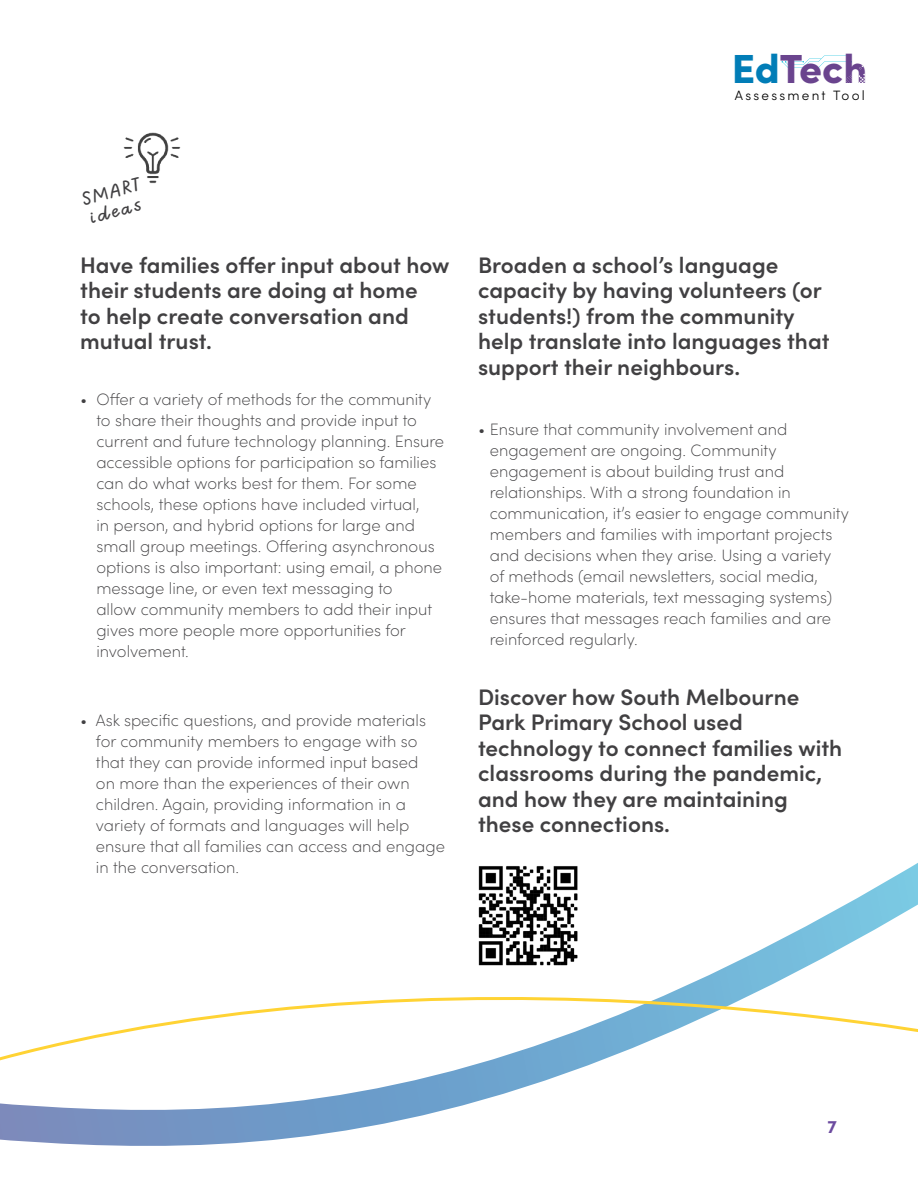
<style>
.page{position:relative;width:918px;height:1188px;background:#fff}
.page>*{position:absolute;margin:0;border:0;box-sizing:border-box;transform-origin:0 0}
.t1{font:900 40.65px "Sofia Pro";color:#6a448e}
.t2{font:700 26.1px/19.6px "Wisely";color:#414042}
.t3{font:600 22.5px/25.5px "Sofia Pro";color:#414042}
.t4{font:700 18px "Sofia Pro";color:#6c4b9f}
.t5{font:200 16.5px/21px "Sofia Pro";color:#414042}
.t6{font:300 13.5px "Sofia Pro";letter-spacing:.165em;color:#000}
.s1{color:#017db7}
</style>
<div class="page">
<svg style="left:781px;top:55px;width:71px;height:19px"></svg>
<svg style="left:478px;top:863px;width:440px;height:53px"></svg>
<svg style="left:0;top:916px;width:918px;height:230px"></svg>
<img style="left:123px;top:132px;width:58px;height:52px">
<h1 class="t1" style="left:732px;top:37px;width:137px"><span class="s1">Ed</span>Tech</h1>
<p class="t6" style="left:735px;top:86px;width:131px">Assessment Tool</p>
<h2 class="t2" style="left:79px;top:190px;width:61px;rotate:-15deg">SMART ideas</h2>
<h3 class="t3" style="left:80px;top:250px;width:371px">Have families offer input about how their students are doing at home<br>to help create conversation and mutual trust.</h3>
<p class="t5" style="left:96px;top:388px;width:349px;text-indent:-16px">• Offer a variety of methods for the community to share their thoughts and provide input to current and future technology planning. Ensure accessible options for participation so families can do what works best for them. For some schools, these options have included virtual,<br>in person, and hybrid options for large and small group meetings. Offering asynchronous options is also important: using email, a phone message line, or even text messaging to<br>allow community members to add their input gives more people more opportunities for involvement.</p>
<p class="t5" style="left:96px;top:709px;width:351px;text-indent:-16px">• Ask specific questions, and provide materials for community members to engage with so that they can provide informed input based<br>on more than the experiences of their own children. Again, providing information in a variety of formats and languages will help ensure that all families can access and engage in the conversation.</p>
<h3 class="t3" style="left:478px;top:250px;width:353px">Broaden a school’s language capacity by having volunteers (or students!) from the community help translate into languages that support their neighbours.</h3>
<p class="t5" style="left:490px;top:418px;width:361px;text-indent:-12px">• Ensure that community involvement and engagement are ongoing. Community engagement is about building trust and relationships. With a strong foundation in communication, it’s easier to engage community members and families with important projects and decisions when they arise. Using a variety of methods (email newsletters, social media, take-home materials, text messaging systems) ensures that messages reach families and are reinforced regularly.</p>
<h3 class="t3" style="left:478px;top:682px;width:366px">Discover how South Melbourne<br>Park Primary School used technology to connect families with classrooms during the pandemic, and how they are maintaining these connections.</h3>
<p class="t4" style="left:828px;top:1112px;width:11px">7</p>
</div>
